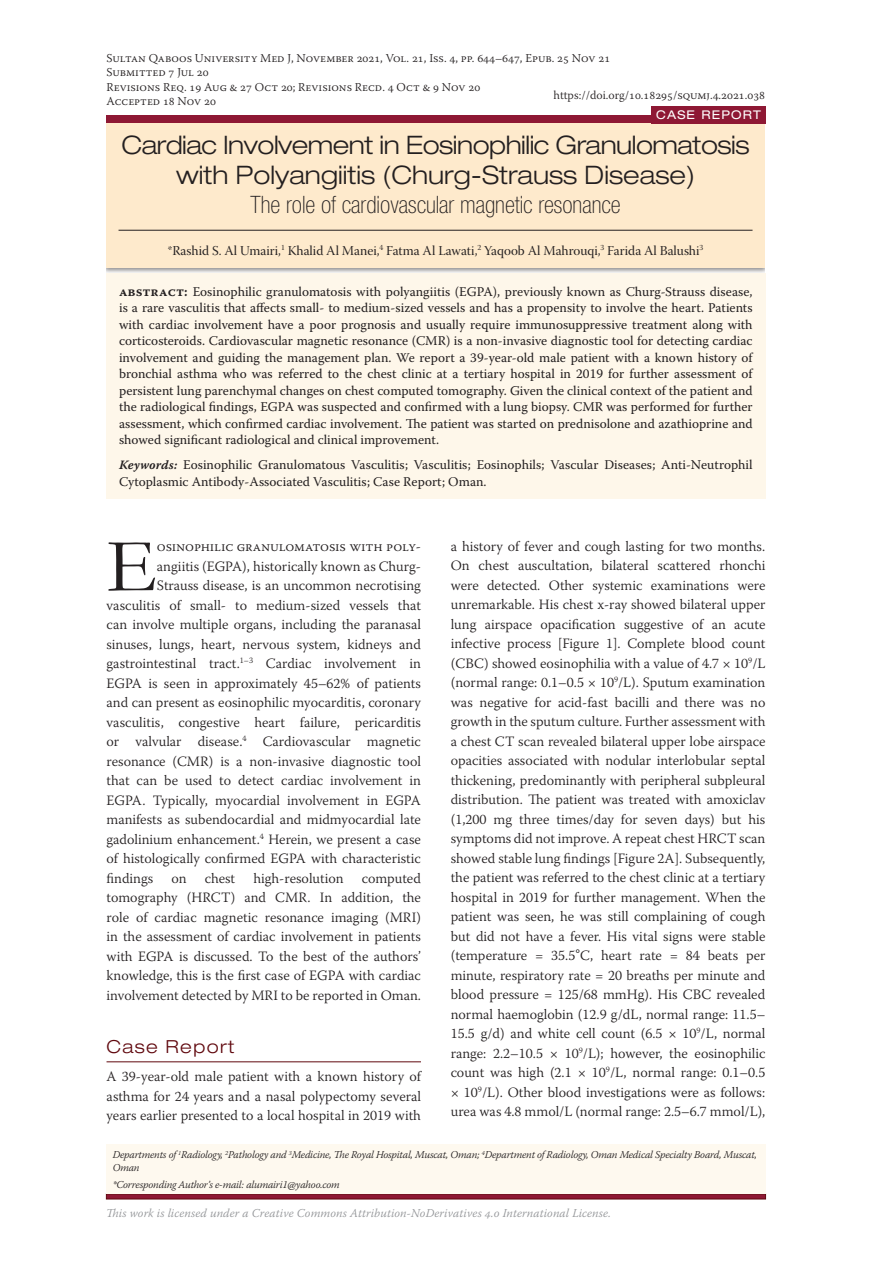
<style>
.page{position:relative;width:893px;height:1263px;background:#fff}
.page>*{position:absolute;margin:0;border:0;box-sizing:border-box;transform-origin:0 0}
.Text_Para_1_Drop{font:76.8px "Garamond";color:#231f20}
.Manuscript_Title{font:300 expanded 25.5px/30px "Helvetica Neue LT Pro";letter-spacing:-.02em;color:#231f20;text-align:center}
.Manuscript_SubTitle{font:100 condensed 24px "Helvetica Neue LT Pro";color:#231f20}
.Heading1{font:300 expanded 18px "Helvetica Neue LT Pro";letter-spacing:.075em;color:#60080e}
.Text_Para_1{font:300 14.25px/19.5px "Warnock Pro";color:#231f20;text-align:justify}
.Text_Para_1_Drop-2{font:300 14.25px/19.5px "Warnock Pro";color:#231f20;text-align:justify}
.Manuscript_Authors{font:13.5px "Warnock Pro Subh";color:#231f20}
.Abstract_Keyword_Tex{font:13.35px/16.5px "Warnock Pro";color:#231f20;text-align:justify}
.Top_Grey_Box_Header{font:300 12px "Warnock Pro";color:#231f20}
.Coverpage_Smallprint{font:italic 300 12px "Warnock Pro";letter-spacing:.01em;color:#939598}
.Field{font:expanded 12px "Helvetica Neue LT Pro";letter-spacing:.1em;color:#fff}
.Author_Address{font:italic 300 10.5px/12.6px "Warnock Pro";letter-spacing:-.02em;color:#231f20}
.s1{font-family:"Warnock Pro Semibold Capt";font-size:13.5px}
.s2{font-family:"Warnock Pro Semibold It Capt";font-size:12.75px}
.s3{font-size:16.5px}
</style>
<div class="page">
<svg style="left:106px;top:1194px;width:660px;height:5px;background:#84152c"></svg>
<div style="left:106px;top:1144px;width:659px;height:50px;background:#fef9ef"></div>
<div style="left:101px;top:121px;width:669px;height:153px;background:#231f20;opacity:.5"></div>
<div style="left:106px;top:123px;width:659px;height:145px;background:#feeacc"></div>
<hr style="left:119px;top:230px;width:633px;height:1px;background:#231f20">
<div style="left:91px;top:118px;width:15px;height:207px;background:#fff"></div>
<div style="left:765px;top:123px;width:15px;height:202px;background:#fff"></div>
<hr style="left:107px;top:1061px;width:314px;height:1px;background:#60080e">
<div style="left:106px;top:116px;width:659px;height:7px;background:#8e1834"></div>
<div style="left:651px;top:106px;width:114px;height:17px;background:#8e1834"></div>
<div style="left:106px;top:273px;width:659px;height:226px;background:#fef7ea"></div>
<p class="Top_Grey_Box_Header" style="left:107px;top:51px;width:505px">Sultan Qaboos University Med J, November 2021, Vol. 21, Iss. 4, pp. 644–647, Epub. 25 Nov 21</p>
<p class="Top_Grey_Box_Header" style="left:107px;top:65px;width:104px">Submitted 7 Jul 20</p>
<p class="Top_Grey_Box_Header" style="left:107px;top:79px;width:375px">Revisions Req. 19 Aug &amp; 27 Oct 20; Revisions Recd. 4 Oct &amp; 9 Nov 20</p>
<p class="Top_Grey_Box_Header" style="left:107px;top:94px;width:111px">Accepted 18 Nov 20</p>
<p class="Top_Grey_Box_Header" style="left:554px;top:88px;width:213px">https://doi.org/10.18295/squmj.4.2021.038</p>
<p class="Field" style="left:656px;top:108px;width:106px">CASE REPORT</p>
<p class="Manuscript_Title" style="left:121px;top:130px;width:630px">Cardiac Involvement in Eosinophilic Granulomatosis with Polyangiitis (Churg-Strauss Disease)</p>
<p class="Manuscript_SubTitle" style="left:250px;top:192px;width:372px">The role of cardiovascular magnetic resonance</p>
<p class="Manuscript_Authors" style="left:168px;top:243px;width:537px">*Rashid S. Al Umairi,<sup>1</sup> Khalid Al Manei,<sup>4</sup> Fatma Al Lawati,<sup>2</sup> Yaqoob Al Mahrouqi,<sup>3</sup> Farida Al Balushi<sup>3</sup></p>
<p class="Abstract_Keyword_Tex" style="left:119px;top:283px;width:635px"><span class="s1">abstract:</span> Eosinophilic granulomatosis with polyangiitis (EGPA), previously known as Churg-Strauss disease, is a rare vasculitis that affects small- to medium-sized vessels and has a propensity to involve the heart. Patients with cardiac involvement have a poor prognosis and usually require immunosuppressive treatment along with corticosteroids. Cardiovascular magnetic resonance (CMR) is a non-invasive diagnostic tool for detecting cardiac involvement and guiding the management plan. We report a 39-year-old male patient with a known history of bronchial asthma who was referred to the chest clinic at a tertiary hospital in 2019 for further assessment of persistent lung parenchymal changes on chest computed tomography. Given the clinical context of the patient and the radiological findings, EGPA was suspected and confirmed with a lung biopsy. CMR was performed for further assessment, which confirmed cardiac involvement. The patient was started on prednisolone and azathioprine and showed significant radiological and clinical improvement.</p>
<p class="Abstract_Keyword_Tex" style="left:119px;top:457px;width:635px"><span class="s2">Keywords:</span> Eosinophilic Granulomatous Vasculitis; Vasculitis; Eosinophils; Vascular Diseases; Anti-Neutrophil<br>Cytoplasmic Antibody-Associated Vasculitis; Case Report; Oman.</p>
<p class="Text_Para_1_Drop" style="left:107px;top:514px;width:52px">E</p>
<p class="Text_Para_1_Drop-2" style="left:157px;top:536px;width:266px">osinophilic granulomatosis with poly-</p>
<p class="Text_Para_1_Drop-2" style="left:157px;top:556px;width:266px">angiitis (EGPA), historically known as Churg-</p>
<p class="Text_Para_1_Drop-2" style="left:157px;top:575px;width:266px">Strauss disease, is an uncommon necrotising</p>
<p class="Text_Para_1_Drop-2" style="left:107px;top:595px;width:316px">vasculitis of small- to medium-sized vessels that</p>
<p class="Text_Para_1_Drop-2" style="left:107px;top:614px;width:316px">can involve multiple organs, including the paranasal</p>
<p class="Text_Para_1_Drop-2" style="left:107px;top:634px;width:316px">sinuses, lungs, heart, nervous system, kidneys and</p>
<p class="Text_Para_1_Drop-2" style="left:107px;top:653px;width:316px">gastrointestinal tract.<sup>1–3</sup> Cardiac involvement in</p>
<p class="Text_Para_1_Drop-2" style="left:107px;top:673px;width:316px">EGPA is seen in approximately 45–62% of patients</p>
<p class="Text_Para_1_Drop-2" style="left:107px;top:692px;width:316px">and can present as eosinophilic myocarditis, coronary</p>
<p class="Text_Para_1_Drop-2" style="left:107px;top:712px;width:316px">vasculitis, congestive heart failure, pericarditis</p>
<p class="Text_Para_1_Drop-2" style="left:107px;top:731px;width:316px">or valvular disease.<sup>4</sup> Cardiovascular magnetic</p>
<p class="Text_Para_1_Drop-2" style="left:107px;top:751px;width:316px">resonance (CMR) is a non-invasive diagnostic tool</p>
<p class="Text_Para_1_Drop-2" style="left:107px;top:770px;width:316px">that can be used to detect cardiac involvement in</p>
<p class="Text_Para_1_Drop-2" style="left:107px;top:790px;width:316px">EGPA. Typically, myocardial involvement in EGPA</p>
<p class="Text_Para_1_Drop-2" style="left:107px;top:809px;width:316px">manifests as subendocardial and midmyocardial late</p>
<p class="Text_Para_1_Drop-2" style="left:107px;top:829px;width:316px">gadolinium enhancement.<sup>4</sup> Herein, we present a case</p>
<p class="Text_Para_1_Drop-2" style="left:107px;top:848px;width:316px">of histologically confirmed EGPA with characteristic</p>
<p class="Text_Para_1_Drop-2" style="left:107px;top:868px;width:48px">findings</p>
<p class="Text_Para_1_Drop-2" style="left:171px;top:868px;width:17px">on</p>
<p class="Text_Para_1_Drop-2" style="left:205px;top:868px;width:32px">chest</p>
<p class="Text_Para_1_Drop-2" style="left:253px;top:868px;width:92px">high-resolution</p>
<p class="Text_Para_1_Drop-2" style="left:107px;top:868px;width:316px;text-indent:255px">computed tomography (HRCT) and CMR. In addition, the role of cardiac magnetic resonance imaging (MRI) in the assessment of cardiac involvement in patients with EGPA is discussed. To the best of the authors’ knowledge, this is the first case of EGPA with cardiac involvement detected by MRI to be reported in Oman.</p>
<p class="Heading1" style="left:107px;top:1036px;width:129px">Case Report</p>
<p class="Text_Para_1" style="left:107px;top:1066px;width:316px">A 39-year-old male patient with a known history of asthma for 24 years and a nasal polypectomy several years earlier presented to a local hospital in 2019 with</p>
<p class="Text_Para_1" style="left:451px;top:536px;width:316px">a history of fever and cough lasting for two months.<br>On chest auscultation, bilateral scattered rhonchi were detected. Other systemic examinations were unremarkable. His chest x-ray showed bilateral upper lung airspace opacification suggestive of an acute infective process [Figure 1]. Complete blood count (CBC) showed eosinophilia with a value of 4.7 × 10<sup>9</sup>/L (normal range: 0.1–0.5 × 10<sup>9</sup>/L). Sputum examination was negative for acid-fast bacilli and there was no growth in the sputum culture. Further assessment with a chest CT scan revealed bilateral upper lobe airspace opacities associated with nodular interlobular septal thickening, predominantly with peripheral subpleural distribution. The patient was treated with amoxiclav (1,200 mg three times/day for seven days) but his symptoms did not improve. A repeat chest HRCT scan showed stable lung findings [Figure 2A]. Subsequently, the patient was referred to the chest clinic at a tertiary hospital in 2019 for further management. When the patient was seen, he was still complaining of cough but did not have a fever. His vital signs were stable (temperature = 35.5<span class="s3">°</span>C, heart rate = 84 beats per minute, respiratory rate = 20 breaths per minute and blood pressure = 125/68 mmHg). His CBC revealed normal haemoglobin (12.9 g/dL, normal range: 11.5– 15.5 g/d) and white cell count (6.5 × 10<sup>9</sup>/L, normal range: 2.2–10.5 × 10<sup>9</sup>/L); however, the eosinophilic count was high (2.1 × 10<sup>9</sup>/L, normal range: 0.1–0.5 × 10<sup>9</sup>/L). Other blood investigations were as follows: urea was 4.8 mmol/L (normal range: 2.5–6.7 mmol/L),</p>
<p class="Author_Address" style="left:113px;top:1148px;width:646px">Departments of <sup>1</sup>Radiology, <sup>2</sup>Pathology and <sup>3</sup>Medicine, The Royal Hospital, Muscat, Oman; <sup>4</sup>Department of Radiology, Oman Medical Specialty Board, Muscat,<br>Oman</p>
<p class="Author_Address" style="left:113px;top:1178px;width:229px">*Corresponding Author’s e-mail: alumairi1@yahoo.com</p>
<p class="Coverpage_Smallprint" style="left:106px;top:1206px;width:506px">This work is licensed under a Creative Commons Attribution-NoDerivatives 4.0 International License.</p>
</div>
